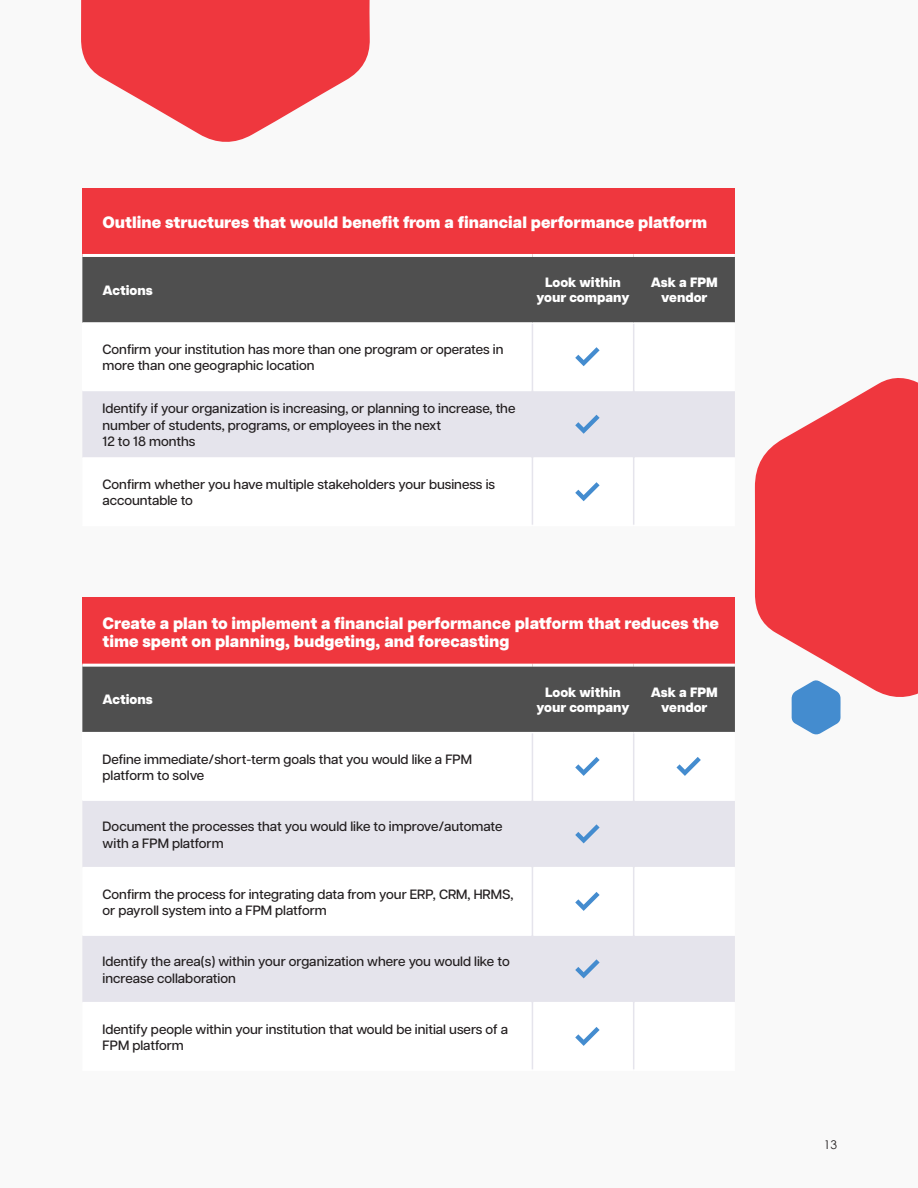
<style>
.page{position:relative;width:918px;height:1188px;background:#f9f9f9}
.page>*{position:absolute;margin:0;border:0;box-sizing:border-box;transform-origin:0 0}
.t1{font:800 16.5px/18px "Articulat CF";color:#fff}
.t2{font:500 13.5px/16.5px "Articulat CF";color:#231f20}
.t3{font:800 13.5px/15.6px "Articulat CF";color:#fff;text-align:center}
.t4{font:12px "Century Gothic";color:#231f20}
</style>
<div class="page">
<svg style="left:81px;top:0;width:289px;height:142px"></svg>
<svg style="left:792px;top:700px;width:49px;height:35px"></svg>
<svg style="left:755px;top:378px;width:163px;height:322px;fill:#ef373e"></svg>
<div style="left:82px;top:188px;width:653px;height:67px;background:#ef373e"></div>
<div style="left:82px;top:257px;width:653px;height:65px;background:#4f4f4f"></div>
<div style="left:82px;top:391px;width:653px;height:66px;background:#e5e4ec"></div>
<hr style="left:82px;top:322px;width:450px;height:2px;background:#fff">
<hr style="left:532px;top:322px;width:102px;height:2px;background:#fff">
<hr style="left:634px;top:322px;width:101px;height:2px;background:#fff">
<hr style="left:82px;top:390px;width:450px;height:1px;background:#fff">
<hr style="left:533px;top:390px;width:100px;height:1px;background:#fff">
<hr style="left:634px;top:390px;width:101px;height:1px;background:#fff">
<hr style="left:82px;top:457px;width:450px;height:2px;background:#fff">
<hr style="left:533px;top:457px;width:100px;height:2px;background:#fff">
<hr style="left:634px;top:457px;width:101px;height:2px;background:#fff">
<hr style="left:82px;top:525px;width:450px;height:1px;background:#fff">
<hr style="left:532px;top:525px;width:102px;height:1px;background:#fff">
<hr style="left:634px;top:525px;width:101px;height:1px;background:#fff">
<hr style="left:532px;top:324px;width:1px;height:66px;background:#e5e4ec">
<hr style="left:633px;top:324px;width:1px;height:66px;background:#e5e4ec">
<hr style="left:532px;top:390px;width:1px;height:68px;background:#e5e4ec">
<hr style="left:633px;top:390px;width:1px;height:68px;background:#e5e4ec">
<hr style="left:532px;top:458px;width:1px;height:67px;background:#e5e4ec">
<hr style="left:633px;top:458px;width:1px;height:67px;background:#e5e4ec">
<hr style="left:82px;top:254px;width:450px;height:3px;background:#fff">
<hr style="left:532px;top:254px;width:102px;height:3px;background:#fff">
<hr style="left:634px;top:254px;width:101px;height:3px;background:#fff">
<svg style="left:575px;top:347px;width:25px;height:19px"></svg>
<svg style="left:575px;top:415px;width:25px;height:19px"></svg>
<svg style="left:575px;top:482px;width:25px;height:19px"></svg>
<div style="left:82px;top:598px;width:653px;height:67px;background:#ef373e"></div>
<div style="left:82px;top:667px;width:653px;height:65px;background:#4f4f4f"></div>
<svg style="left:82px;top:801px;width:653px;height:201px;fill:#e5e4ec"></svg>
<hr style="left:82px;top:732px;width:450px;height:1px;background:#fff">
<hr style="left:532px;top:732px;width:102px;height:1px;background:#fff">
<hr style="left:634px;top:732px;width:101px;height:1px;background:#fff">
<hr style="left:82px;top:799px;width:450px;height:2px;background:#fff">
<hr style="left:533px;top:799px;width:100px;height:2px;background:#fff">
<hr style="left:634px;top:799px;width:101px;height:2px;background:#fff">
<hr style="left:82px;top:867px;width:450px;height:1px;background:#fff">
<hr style="left:533px;top:867px;width:100px;height:1px;background:#fff">
<hr style="left:634px;top:867px;width:101px;height:1px;background:#fff">
<hr style="left:82px;top:934px;width:450px;height:2px;background:#fff">
<hr style="left:533px;top:934px;width:100px;height:2px;background:#fff">
<hr style="left:634px;top:934px;width:101px;height:2px;background:#fff">
<hr style="left:82px;top:1002px;width:450px;height:1px;background:#fff">
<hr style="left:533px;top:1002px;width:100px;height:1px;background:#fff">
<hr style="left:634px;top:1002px;width:101px;height:1px;background:#fff">
<hr style="left:82px;top:1069px;width:450px;height:2px;background:#fff">
<hr style="left:532px;top:1069px;width:102px;height:2px;background:#fff">
<hr style="left:634px;top:1069px;width:101px;height:2px;background:#fff">
<hr style="left:532px;top:733px;width:1px;height:67px;background:#e5e4ec">
<hr style="left:633px;top:733px;width:1px;height:67px;background:#e5e4ec">
<hr style="left:532px;top:800px;width:1px;height:68px;background:#e5e4ec">
<hr style="left:633px;top:800px;width:1px;height:68px;background:#e5e4ec">
<hr style="left:532px;top:868px;width:1px;height:67px;background:#e5e4ec">
<hr style="left:633px;top:868px;width:1px;height:67px;background:#e5e4ec">
<hr style="left:532px;top:935px;width:1px;height:68px;background:#e5e4ec">
<hr style="left:532px;top:1003px;width:1px;height:66px;background:#e5e4ec">
<hr style="left:633px;top:935px;width:1px;height:68px;background:#e5e4ec">
<hr style="left:633px;top:1003px;width:1px;height:66px;background:#e5e4ec">
<hr style="left:82px;top:664px;width:450px;height:3px;background:#fff">
<hr style="left:532px;top:664px;width:102px;height:3px;background:#fff">
<hr style="left:634px;top:664px;width:101px;height:3px;background:#fff">
<svg style="left:575px;top:757px;width:25px;height:19px"></svg>
<svg style="left:676px;top:757px;width:25px;height:19px"></svg>
<svg style="left:575px;top:824px;width:25px;height:19px"></svg>
<svg style="left:575px;top:892px;width:25px;height:19px"></svg>
<svg style="left:575px;top:959px;width:25px;height:19px"></svg>
<svg style="left:575px;top:1027px;width:25px;height:19px"></svg>
<p class="t1" style="left:103px;top:215px;width:606px">Outline structures that would benefit from a financial performance platform</p>
<p class="t3" style="left:103px;top:283px;width:52px">Actions</p>
<p class="t3" style="left:537px;top:275px;width:95px">Look within your company</p>
<p class="t3" style="left:651px;top:275px;width:69px">Ask a FPM vendor</p>
<p class="t2" style="left:103px;top:341px;width:402px">Confirm your institution has more than one program or operates in more than one geographic location</p>
<p class="t2" style="left:103px;top:401px;width:414px">Identify if your organization is increasing, or planning to increase, the number of students, programs, or employees in the next<br>12 to 18 months</p>
<p class="t2" style="left:103px;top:476px;width:394px">Confirm whether you have multiple stakeholders your business is accountable to</p>
<p class="t1" style="left:103px;top:616px;width:618px">Create a plan to implement a financial performance platform that reduces the time spent on planning, budgeting, and forecasting</p>
<p class="t3" style="left:103px;top:693px;width:52px">Actions</p>
<p class="t3" style="left:537px;top:685px;width:95px">Look within your company</p>
<p class="t3" style="left:651px;top:685px;width:69px">Ask a FPM vendor</p>
<p class="t2" style="left:103px;top:751px;width:371px">Define immediate/short-term goals that you would like a FPM platform to solve</p>
<p class="t2" style="left:103px;top:818px;width:401px">Document the processes that you would like to improve/automate with a FPM platform</p>
<p class="t2" style="left:103px;top:886px;width:412px">Confirm the process for integrating data from your ERP, CRM, HRMS, or payroll system into a FPM platform</p>
<p class="t2" style="left:103px;top:953px;width:409px">Identify the area(s) within your organization where you would like to increase collaboration</p>
<p class="t2" style="left:103px;top:1021px;width:407px">Identify people within your institution that would be initial users of a<br>FPM platform</p>
<p class="t4" style="left:824px;top:1137px;width:15px">13</p>
</div>
